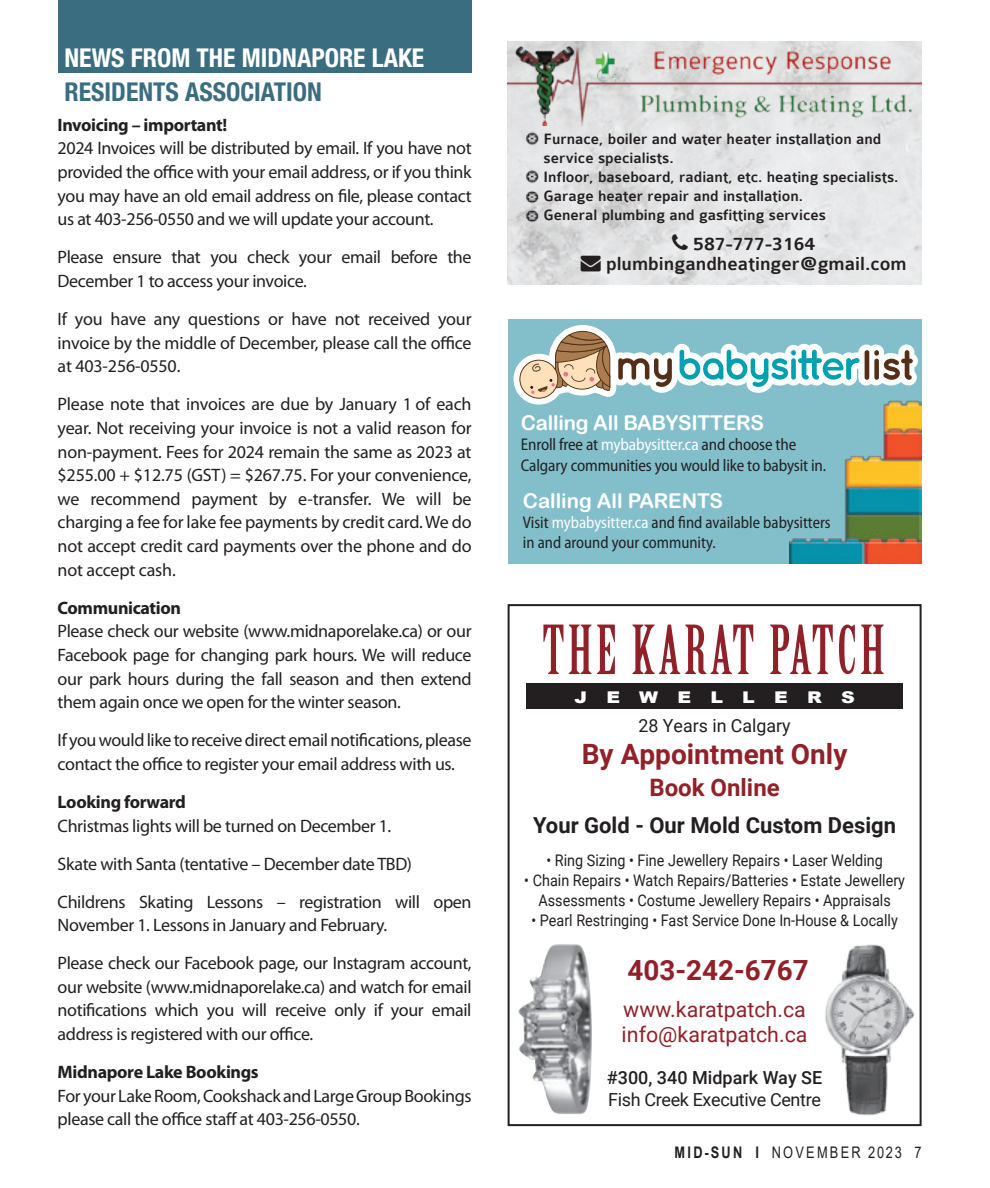
<style>
.page{position:relative;width:990px;height:1188px;background:#fff}
.page>*{position:absolute;margin:0;border:0;box-sizing:border-box;transform-origin:0 0}
.t1{font:66px "Birch Std";letter-spacing:.055em;color:#912129}
.t2{font:700 28px "Roboto";color:#912129}
.t3{font:700 27.8px "Roboto";color:#912129}
.t4{font:700 condensed 26px/34px "Helvetica Neue LT Std";color:#fff}
.t5{font:700 24px "Roboto";color:#912129}
.t6{font:700 22px "Roboto";color:#231f20}
.t7{font:21.4px/25.6px "Roboto";color:#912129}
.t8{font:20.4px "Arial Rounded MT Bold";letter-spacing:-.01em;color:#fff}
.t9{font:500 20px "Colaborate";color:#231f20}
.Body_text{font:18px/23.6px "Myriad Pro";letter-spacing:-.02em;color:#231f20;text-align:justify}
.Body_text-2{font:700 18px "Myriad Pro";letter-spacing:-.02em;color:#231f20}
.t10{font:18px/21.6px "Roboto";letter-spacing:-.02em;color:#231f20}
.t11{font:18px "Roboto";color:#231f20}
.t12{font:semi-condensed 17px/20.4px "Myriad Pro";letter-spacing:-.01em;color:#231f20}
.t13{font:semi-condensed 17px/20.4px "Myriad Pro";letter-spacing:-.01em;color:#231f20;scale:.94 1}
.t14{font:900 16.2px "Arial";letter-spacing:1.01em;color:#fff;scale:1.18 1}
.t15{font:16px/20px "Roboto";color:#231f20;text-align:center;scale:.9 1}
.t16{font:500 16px/19.2px "Colaborate";color:#231f20}
.t17{font:16px "Arial";letter-spacing:.175em;color:#231f20;scale:.8 1}
.s1{color:#3b6d81}
.s2{color:#fff}
.s3{font-weight:500}
.s4{font-weight:700}
</style>
<div class="page">
<div style="left:58px;top:0;width:414px;height:73px;background:#3b6d81"></div>
<div style="left:508px;top:604px;width:414px;height:522px;border:2px solid #231f20"></div>
<img style="left:518px;top:944px;width:74px;height:170px">
<div style="left:527px;top:684px;width:376px;height:25px;background:#231f20"></div>
<img style="left:825px;top:934px;width:96px;height:182px">
<img style="left:508px;top:42px;width:414px;height:243px">
<img style="left:508px;top:46px;width:414px;height:80px">
<img style="left:521px;top:128px;width:21px;height:21px">
<img style="left:521px;top:166px;width:21px;height:39px">
<img style="left:521px;top:205px;width:21px;height:21px">
<div style="left:508px;top:319px;width:414px;height:244px;background:#82bfcb"></div>
<svg style="left:514px;top:325px;width:403px;height:80px"></svg>
<img style="left:790px;top:390px;width:132px;height:173px">
<svg style="left:672px;top:234px;width:16px;height:16px"></svg>
<p class="t4" style="left:65px;top:41px;width:361px">NEWS FROM THE MIDNAPORE LAKE<br><span class="s1">RESIDENTS ASSOCIATION</span></p>
<p class="Body_text-2" style="left:58px;top:113px;width:171px">Invoicing – important!</p>
<p class="Body_text" style="left:58px;top:136px;width:416px">2024 Invoices will be distributed by email. If you have not provided the office with your email address, or if you think you may have an old email address on file, please contact us at 403-256-0550 and we will update your account.</p>
<p class="Body_text" style="left:58px;top:245px;width:415px">Please ensure that you check your email before the<br>December 1 to access your invoice.</p>
<p class="Body_text" style="left:58px;top:307px;width:416px">If you have any questions or have not received your invoice by the middle of December, please call the office at 403-256-0550.</p>
<p class="Body_text" style="left:58px;top:392px;width:416px">Please note that invoices are due by January 1 of each year. Not receiving your invoice is not a valid reason for non-payment. Fees for 2024 remain the same as 2023 at $255.00 + $12.75 (GST) = $267.75. For your convenience, we recommend payment by e-transfer. We will be charging a fee for lake fee payments by credit card. We do not accept credit card payments over the phone and do not accept cash.</p>
<p class="Body_text-2" style="left:58px;top:596px;width:125px">Communication</p>
<p class="Body_text" style="left:58px;top:619px;width:416px">Please check our website (www.midnaporelake.ca) or our Facebook page for changing park hours. We will reduce our park hours during the fall season and then extend them again once we open for the winter season.</p>
<p class="Body_text" style="left:58px;top:728px;width:415px">If you would like to receive direct email notifications, please contact the office to register your email address with us.</p>
<p class="Body_text-2" style="left:58px;top:790px;width:130px">Looking forward</p>
<p class="Body_text" style="left:58px;top:813px;width:335px">Christmas lights will be turned on December 1.</p>
<p class="Body_text" style="left:58px;top:851px;width:356px">Skate with Santa (tentative – December date TBD)</p>
<p class="Body_text" style="left:58px;top:889px;width:416px">Childrens Skating Lessons – registration will open<br>November 1. Lessons in January and February.</p>
<p class="Body_text" style="left:58px;top:951px;width:416px">Please check our Facebook page, our Instagram account, our website (www.midnaporelake.ca) and watch for email notifications which you will receive only if your email address is registered with our office.</p>
<p class="Body_text-2" style="left:58px;top:1060px;width:203px">Midnapore Lake Bookings</p>
<p class="Body_text" style="left:58px;top:1084px;width:416px">For your Lake Room, Cookshack and Large Group Bookings please call the office staff at 403-256-0550.</p>
<p class="t16" style="left:544px;top:129px;width:356px">Furnace, boiler and water heater installation and service specialists.<br>Infloor, baseboard, radiant, etc. heating specialists.<br>Garage heater repair and installation.<br>General plumbing and gasfitting services</p>
<p class="t9" style="left:693px;top:233px;width:123px">587-777-3164</p>
<p class="t9" style="left:581px;top:253px;width:328px">→ plumbingandheatinger@gmail.com</p>
<p class="t8" style="left:521px;top:411px;width:245px">Calling All BABYSITTERS</p>
<p class="t12" style="left:521px;top:435px;width:307px">Enroll free at <span class="s2">mybabysitter.ca</span> and choose the<br>Calgary communities you would like to babysit in.</p>
<p class="t8" style="left:523px;top:488px;width:202px">Calling All PARENTS</p>
<p class="t13" style="left:523px;top:513px;width:329px">Visit <span class="s2">mybabysitter.ca</span> and find available babysitters in and around your community.</p>
<p class="t1" style="left:543px;top:613px;width:343px">THE KARAT PATCH</p>
<p class="t14" style="left:575px;top:686px;width:239px">JEWELLERS</p>
<p class="t11" style="left:638px;top:713px;width:154px">28 Years in Calgary</p>
<p class="t2" style="left:582px;top:735px;width:267px">By Appointment Only</p>
<p class="t5" style="left:649px;top:771px;width:132px">Book Online</p>
<p class="t6" style="left:533px;top:810px;width:365px">Your Gold - Our Mold Custom Design</p>
<p class="t15" style="left:546px;top:850px;width:375px">• Ring Sizing • Fine Jewellery Repairs • Laser Welding</p>
<p class="t15" style="left:524px;top:870px;width:425px">• Chain Repairs • Watch Repairs/Batteries • Estate Jewellery<br>Assessments • Costume Jewellery Repairs • Appraisals</p>
<p class="t15" style="left:531px;top:910px;width:409px">• Pearl Restringing • Fast Service Done In-House &amp; Locally</p>
<p class="t3" style="left:627px;top:950px;width:183px">403-242-6767</p>
<p class="t7" style="left:622px;top:995px;width:187px">www.karatpatch.ca info@karatpatch.ca</p>
<p class="t10" style="left:607px;top:1066px;width:217px"><span class="s3">#300, 340 Midpark Way SE<br></span>Fish Creek Executive Centre</p>
<p class="t17" style="left:675px;top:1141px;width:310px"><span class="s4">MID-SUN I</span> NOVEMBER 2023 7</p>
</div>
